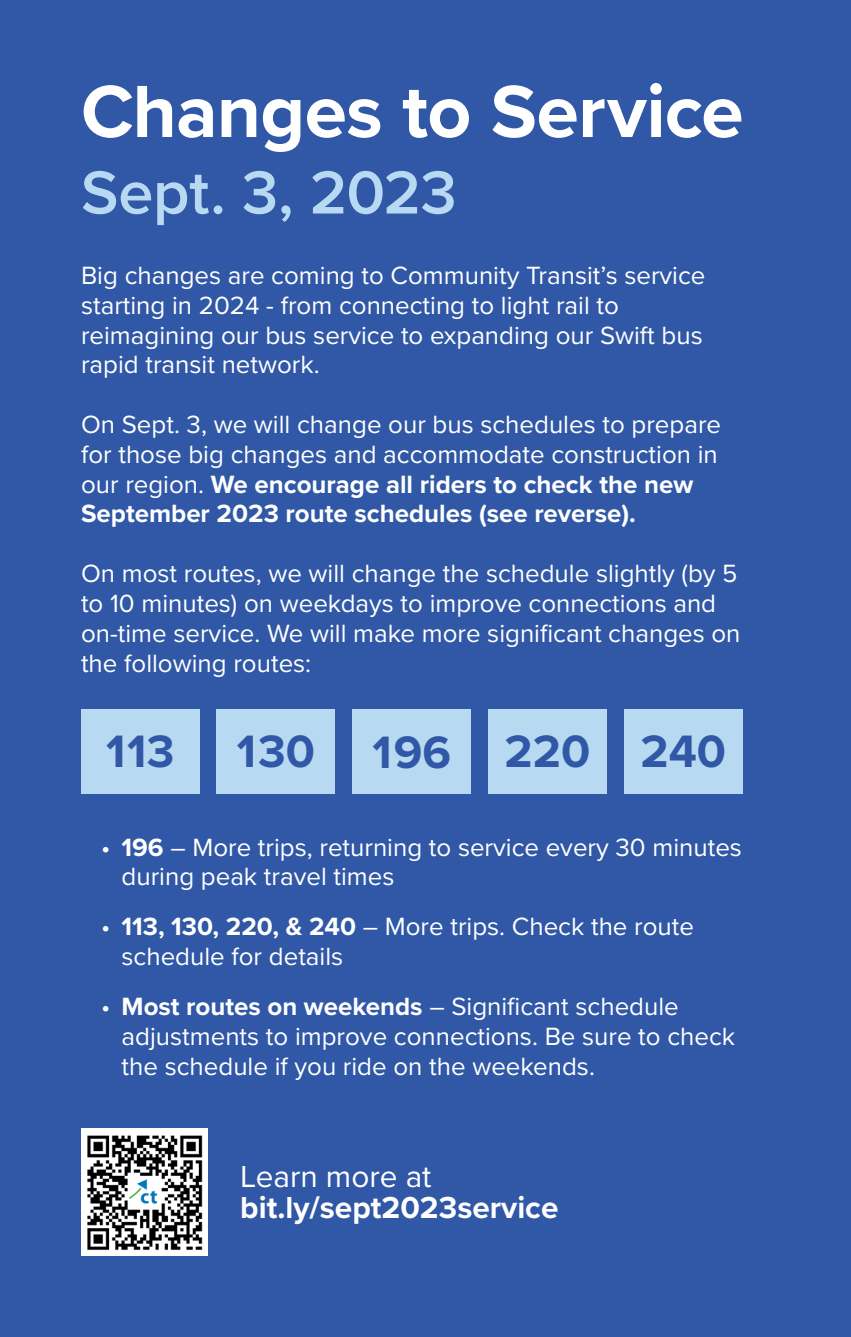
<style>
.page{position:relative;width:851px;height:1337px;background:#fff}
.page>*{position:absolute;margin:0;border:0;box-sizing:border-box;transform-origin:0 0}
.t1{font:700 76.5px "Proxima Nova";letter-spacing:-.01em;color:#fff}
.t2{font:600 63px "Proxima Nova";letter-spacing:-.005em;color:#b7d9f1}
.t3{font:700 47.02px "Proxima Nova";color:#3058a6}
.t4{font:700 31.5px/31.5px "Proxima Nova";color:#fff}
.t5{font:25.88px/29.7px "Proxima Nova";color:#fff}
.s1{font-weight:700}
.s2{font-weight:400}
</style>
<div class="page">
<div style="left:0;top:0;width:850px;height:1336px;background:#3058a6"></div>
<div style="left:352px;top:709px;width:119px;height:85px;background:#b7d9f1"></div>
<div style="left:81px;top:708px;width:118px;height:85px;background:#b7d9f1"></div>
<div style="left:217px;top:708px;width:118px;height:85px;background:#b7d9f1"></div>
<div style="left:488px;top:708px;width:118px;height:85px;background:#b7d9f1"></div>
<div style="left:624px;top:708px;width:118px;height:85px;background:#b7d9f1"></div>
<img style="left:81px;top:1128px;width:127px;height:128px">
<p class="t1" style="left:81px;top:54px;width:664px">Changes to Service</p>
<p class="t2" style="left:81px;top:145px;width:377px">Sept. 3, 2023</p>
<p class="t5" style="left:81px;top:259px;width:626px">Big changes are coming to Community Transit’s service starting in 2024 - from connecting to light rail to reimagining our bus service to expanding our Swift bus rapid transit network.</p>
<p class="t5" style="left:81px;top:408px;width:641px">On Sept. 3, we will change our bus schedules to prepare for those big changes and accommodate construction in our region. <span class="s1">We encourage all riders to check the new September 2023 route schedules (see reverse).</span></p>
<p class="t5" style="left:81px;top:557px;width:661px">On most routes, we will change the schedule slightly (by 5 to 10 minutes) on weekdays to improve connections and on-time service. We will make more significant changes on the following routes:</p>
<p class="t3" style="left:106px;top:716px;width:70px">113</p>
<p class="t3" style="left:237px;top:716px;width:80px">130</p>
<p class="t3" style="left:372px;top:717px;width:80px">196</p>
<p class="t3" style="left:504px;top:716px;width:87px">220</p>
<p class="t3" style="left:640px;top:716px;width:87px">240</p>
<p class="t5" style="left:122px;top:831px;width:622px;text-indent:-20px">• <span class="s1">196</span> – More trips, returning to service every 30 minutes during peak travel times</p>
<p class="t5" style="left:122px;top:911px;width:574px;text-indent:-20px">• <span class="s1">113, 130, 220, &amp; 240</span> – More trips. Check the route schedule for details</p>
<p class="t5" style="left:122px;top:990px;width:615px;text-indent:-20px">• <span class="s1">Most routes on weekends</span> – Significant schedule adjustments to improve connections. Be sure to check the schedule if you ride on the weekends.</p>
<p class="t4" style="left:240px;top:1159px;width:320px"><span class="s2">Learn more at </span>bit.ly/sept2023service</p>
</div>
